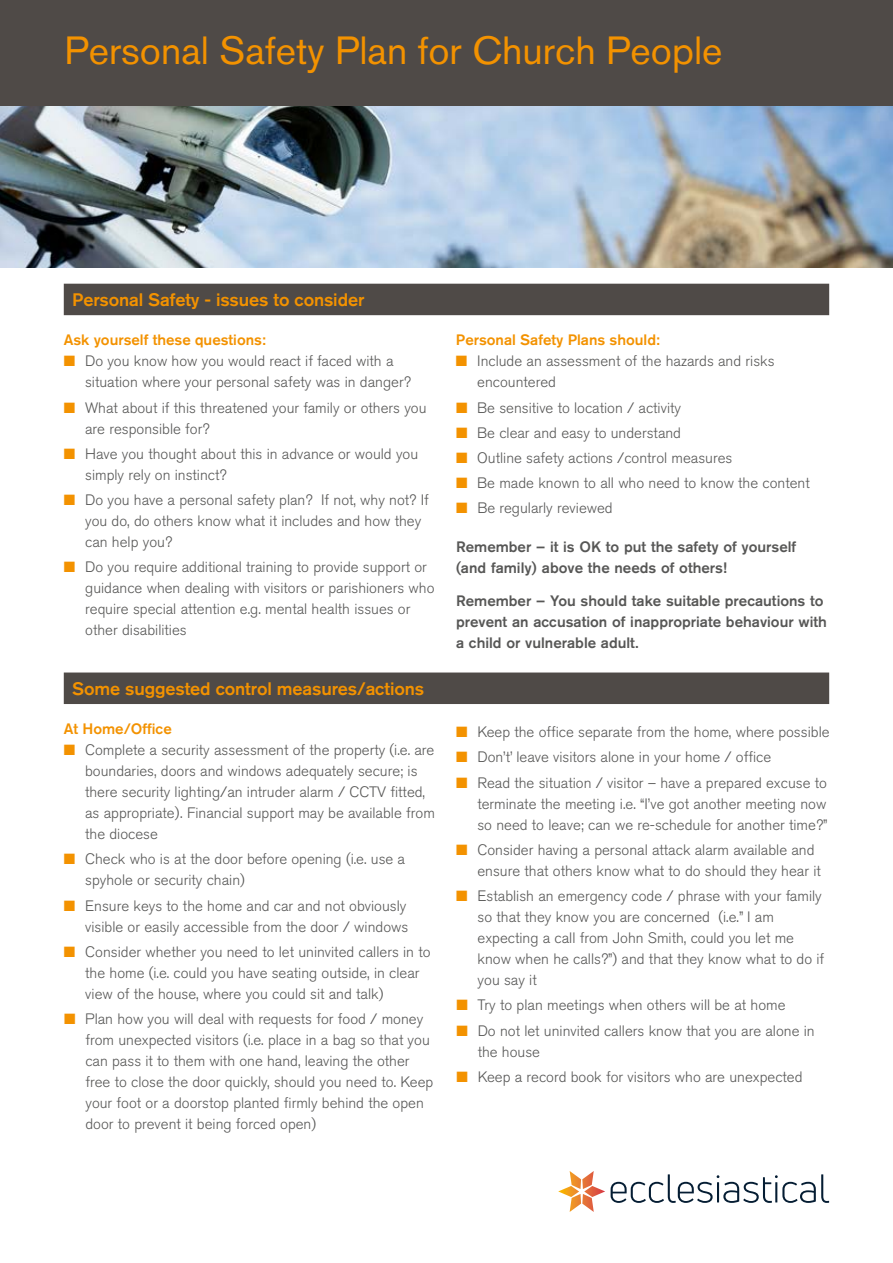
<style>
.page{position:relative;width:893px;height:1263px;background:#fff}
.page>*{position:absolute;margin:0;border:0;box-sizing:border-box;transform-origin:0 0}
.t1{font:39px "Akzidenz Grotesk BQ";color:#f39200}
.t2{font:500 18px "Akzidenz Grotesk BQ";letter-spacing:-.005em;color:#f39200}
.t3{font:300 15px/21px "Akzidenz Grotesk BQ";color:#575756}
.t4{font:500 15px/21px "Akzidenz Grotesk BQ";color:#575756}
.t5{font:500 15px "Akzidenz Grotesk BQ";color:#f39200}
.s1{color:#f39200}
</style>
<div class="page">
<div style="left:64px;top:672px;width:765px;height:32px;background:#4f4a47"></div>
<div style="left:64px;top:284px;width:765px;height:31px;background:#4f4a47"></div>
<div style="left:0;top:0;width:893px;height:116px;background:#4f4a47"></div>
<img style="left:0;top:106px;width:893px;height:162px">
<svg style="left:611px;top:1174px;width:218px;height:29px"></svg>
<svg style="left:558px;top:1171px;width:47px;height:41px"></svg>
<h1 class="t1" style="left:64px;top:27px;width:660px">Personal Safety Plan for Church People</h1>
<p class="t2" style="left:72px;top:289px;width:294px">Personal Safety - issues to consider</p>
<p class="t5" style="left:64px;top:331px;width:203px">Ask yourself these questions:</p>
<p class="t3" style="left:85px;top:351px;width:327px;text-indent:-21px"><span class="s1">■</span> Do you know how you would react if faced with a situation where your personal safety was in danger?</p>
<p class="t3" style="left:85px;top:397px;width:343px;text-indent:-21px"><span class="s1">■</span> What about if this threatened your family or others you are responsible for?</p>
<p class="t3" style="left:85px;top:443px;width:335px;text-indent:-21px"><span class="s1">■</span> Have you thought about this in advance or would you simply rely on instinct?</p>
<p class="t3" style="left:85px;top:490px;width:345px;text-indent:-21px"><span class="s1">■</span> Do you have a personal safety plan? If not, why not? If you do, do others know what it includes and how they can help you?</p>
<p class="t3" style="left:85px;top:557px;width:351px;text-indent:-21px"><span class="s1">■</span> Do you require additional training to provide support or guidance when dealing with visitors or parishioners who require special attention e.g. mental health issues or other disabilities</p>
<p class="t2" style="left:72px;top:677px;width:353px">Some suggested control measures/actions</p>
<p class="t5" style="left:64px;top:720px;width:110px">At Home/Off ce</p>
<p class="t3" style="left:85px;top:740px;width:351px;text-indent:-21px"><span class="s1">■</span> Complete a security assessment of the property (i.e. are boundaries, doors and windows adequately secure; is there security lighting/an intruder alarm / CCTV fitted, as appropriate). Financial support may be available from the diocese</p>
<p class="t3" style="left:85px;top:849px;width:321px;text-indent:-21px"><span class="s1">■</span> Check who is at the door before opening (i.e. use a spyhole or security chain)</p>
<p class="t3" style="left:64px;top:895px;width:346px;text-align:right"><span class="s1">■</span> Ensure keys to the home and car and not obviously visible or easily accessible from the door / windows</p>
<p class="t3" style="left:85px;top:941px;width:347px;text-indent:-21px"><span class="s1">■</span> Consider whether you need to let uninvited callers in to the home (i.e. could you have seating outside, in clear view of the house, where you could sit and talk)</p>
<p class="t3" style="left:85px;top:1009px;width:349px;text-indent:-21px"><span class="s1">■</span> Plan how you will deal with requests for food / money from unexpected visitors (i.e. place in a bag so that you can pass it to them with one hand, leaving the other free to close the door quickly, should you need to. Keep your foot or a doorstop planted firmly behind the open door to prevent it being forced open)</p>
<p class="t5" style="left:456px;top:331px;width:205px">Personal Safety Plans should:</p>
<p class="t3" style="left:477px;top:351px;width:299px;text-indent:-21px"><span class="s1">■</span> Include an assessment of the hazards and risks encountered</p>
<p class="t3" style="left:456px;top:397px;width:227px"><span class="s1">■</span> Be sensitive to location / activity</p>
<p class="t3" style="left:456px;top:422px;width:227px"><span class="s1">■</span> Be clear and easy to understand</p>
<p class="t3" style="left:456px;top:448px;width:278px"><span class="s1">■</span> Outline safety actions /control measures</p>
<p class="t3" style="left:456px;top:473px;width:355px"><span class="s1">■</span> Be made known to all who need to know the content</p>
<p class="t3" style="left:456px;top:498px;width:158px"><span class="s1">■</span> Be regularly reviewed</p>
<p class="t4" style="left:456px;top:535px;width:342px">Remember – it is OK to put the safety of yourself (and family) above the needs of others!</p>
<p class="t4" style="left:456px;top:590px;width:372px">Remember – You should take suitable precautions to prevent an accusation of inappropriate behaviour with a child or vulnerable adult.</p>
<p class="t3" style="left:456px;top:722px;width:375px"><span class="s1">■</span> Keep the office separate from the home, where possible</p>
<p class="t3" style="left:456px;top:747px;width:317px"><span class="s1">■</span> Don’t’ leave visitors alone in your home / office</p>
<p class="t3" style="left:456px;top:772px;width:372px"><span class="s1">■</span> Read the situation / visitor – have a prepared excuse to</p>
<p class="t3" style="left:477px;top:793px;width:352px">terminate the meeting i.e. “I’ve got another meeting now so need to leave; can we re-schedule for another time?”</p>
<p class="t3" style="left:477px;top:839px;width:345px;text-indent:-21px"><span class="s1">■</span> Consider having a personal attack alarm available and ensure that others know what to do should they hear it</p>
<p class="t3" style="left:478px;top:886px;width:348px;text-indent:-21px"><span class="s1">■</span> Establish an emergency code / phrase with your family so that they know you are concerned (i.e.” I am expecting a call from John Smith, could you let me know when he calls?”) and that they know what to do if you say it</p>
<p class="t3" style="left:456px;top:995px;width:331px"><span class="s1">■</span> Try to plan meetings when others will be at home</p>
<p class="t3" style="left:478px;top:1020px;width:339px;text-indent:-21px"><span class="s1">■</span> Do not let uninvited callers know that you are alone in the house</p>
<p class="t3" style="left:456px;top:1066px;width:348px"><span class="s1">■</span> Keep a record book for visitors who are unexpected</p>
</div>
